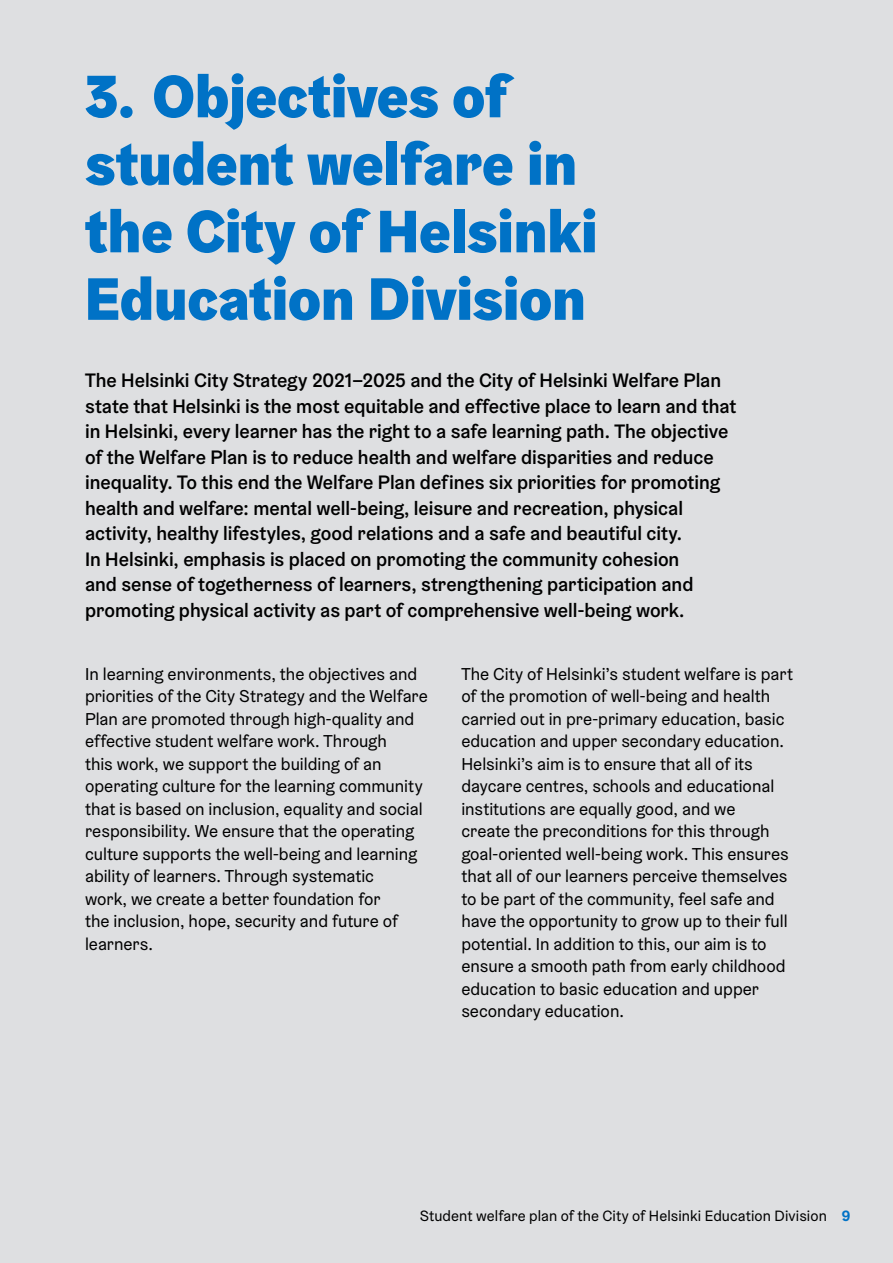
<style>
.page{position:relative;width:893px;height:1263px;background:#dedfe1}
.page>*{position:absolute;margin:0;border:0;box-sizing:border-box;transform-origin:0 0}
.H2_-_1__Numeroitu{font:900 60px/67.5px "Helsinki Grotesk";letter-spacing:-.005em;color:#0072c6}
.Ing{font:500 19.5px/25.5px "Helsinki Grotesk";color:#000}
.t1{font:17.25px/22.5px "Helsinki Grotesk";color:#000}
.t2{font:15px "Helsinki Grotesk";letter-spacing:.005em;color:#000}
.s1{font-weight:700;color:#0072c6}
</style>
<div class="page">
<h2 class="H2_-_1__Numeroitu" style="left:85px;top:62px;width:514px">3. Objectives of student welfare in the City of Helsinki<br>Education Division</h2>
<p class="Ing" style="left:85px;top:368px;width:653px">The Helsinki City Strategy 2021–2025 and the City of Helsinki Welfare Plan state that Helsinki is the most equitable and effective place to learn and that in Helsinki, every learner has the right to a safe learning path. The objective of the Welfare Plan is to reduce health and welfare disparities and reduce inequality. To this end the Welfare Plan defines six priorities for promoting health and welfare: mental well-being, leisure and recreation, physical activity, healthy lifestyles, good relations and a safe and beautiful city.<br>In Helsinki, emphasis is placed on promoting the community cohesion<br>and sense of togetherness of learners, strengthening participation and promoting physical activity as part of comprehensive well-being work.</p>
<p class="t1" style="left:85px;top:662px;width:344px">In learning environments, the objectives and priorities of the City Strategy and the Welfare Plan are promoted through high-quality and effective student welfare work. Through<br>this work, we support the building of an operating culture for the learning community that is based on inclusion, equality and social responsibility. We ensure that the operating culture supports the well-being and learning ability of learners. Through systematic<br>work, we create a better foundation for<br>the inclusion, hope, security and future of learners.</p>
<p class="t1" style="left:461px;top:662px;width:333px">The City of Helsinki’s student welfare is part of the promotion of well-being and health carried out in pre-primary education, basic education and upper secondary education.<br>Helsinki’s aim is to ensure that all of its daycare centres, schools and educational institutions are equally good, and we<br>create the preconditions for this through goal-oriented well-being work. This ensures that all of our learners perceive themselves to be part of the community, feel safe and have the opportunity to grow up to their full potential. In addition to this, our aim is to ensure a smooth path from early childhood education to basic education and upper secondary education.</p>
<p class="t2" style="left:420px;top:1206px;width:432px">Student welfare plan of the City of Helsinki Education Division <span class="s1">9</span></p>
</div>
